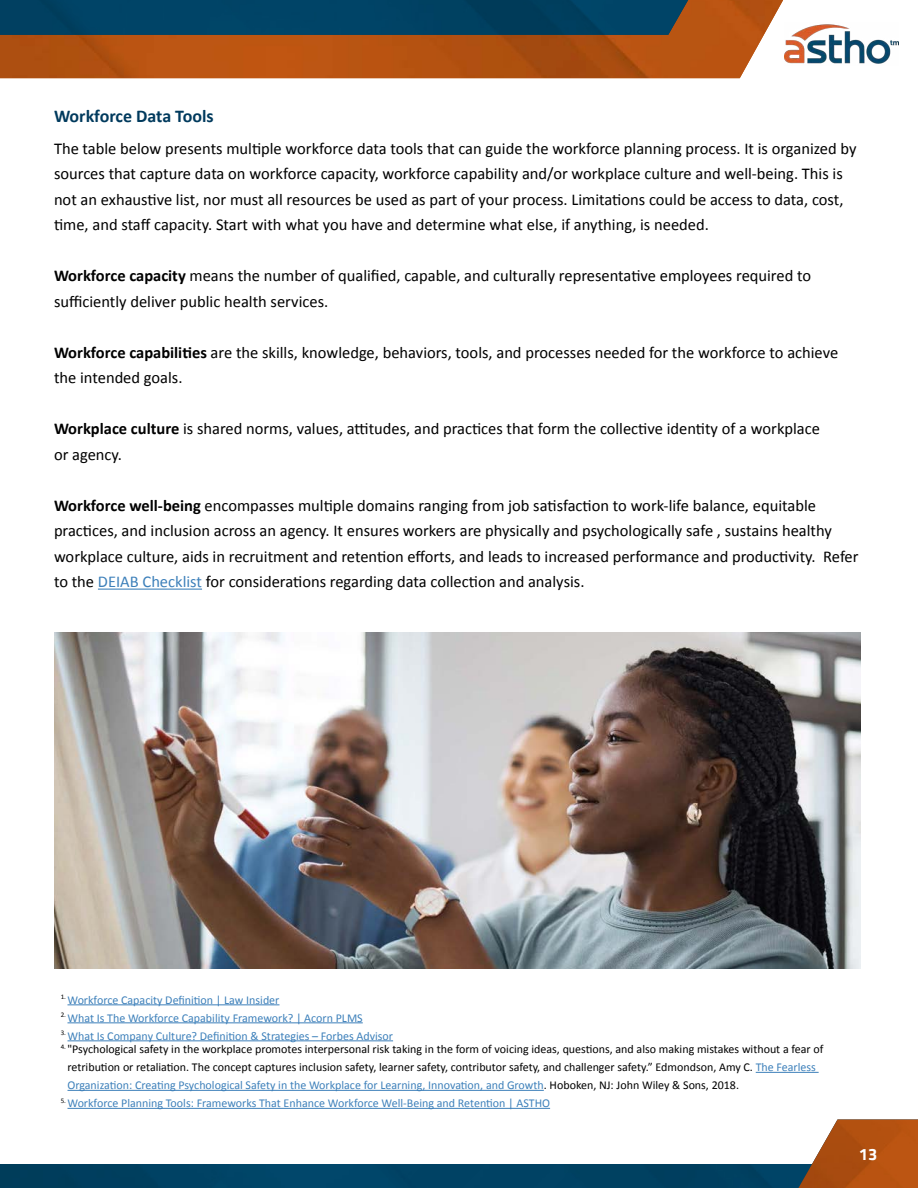
<style>
.page{position:relative;width:918px;height:1188px;background:#fff}
.page>*{position:absolute;margin:0;border:0;box-sizing:border-box;transform-origin:0 0}
.t1{font:700 18px "Calibri";color:#003a5d}
.Body_Copy_11pt{font:16.5px/25.5px "Calibri";color:#000}
.t2{font:700 16.5px "Sunflower";color:#fff}
.t3{font:12px/18px "Calibri";color:#000}
.t4{font:12px "Calibri";color:#3d80ba}
.s1{font-weight:700}
.s2{color:#3d80ba}
</style>
<div class="page">
<div style="left:0;top:1165px;width:783px;height:23px;background:#004264"></div>
<img style="left:783px;top:1119px;width:135px;height:69px">
<img style="left:0;top:0;width:785px;height:78px">
<img style="left:0;top:0;width:704px;height:35px">
<img style="left:785px;top:24px;width:113px;height:40px">
<hr style="left:98px;top:589px;width:104px;height:1px;background:#3d80ba">
<hr style="left:68px;top:1004px;width:211px;height:1px;background:#3d80ba">
<hr style="left:68px;top:1022px;width:295px;height:1px;background:#3d80ba">
<hr style="left:68px;top:1040px;width:325px;height:1px;background:#3d80ba">
<hr style="left:756px;top:1072px;width:63px;height:1px;background:#3d80ba">
<hr style="left:68px;top:1090px;width:476px;height:1px;background:#3d80ba">
<hr style="left:68px;top:1108px;width:482px;height:1px;background:#3d80ba">
<img style="left:54px;top:632px;width:807px;height:337px">
<h3 class="t1" style="left:54px;top:104px;width:161px">Workforce Data Tools</h3>
<p class="Body_Copy_11pt" style="left:54px;top:136px;width:804px">The table below presents multiple workforce data tools that can guide the workforce planning process. It is organized by sources that capture data on workforce capacity, workforce capability and/or workplace culture and well-being. This is not an exhaustive list, nor must all resources be used as part of your process. Limitations could be access to data, cost, time, and staff capacity. Start with what you have and determine what else, if anything, is needed.</p>
<p class="Body_Copy_11pt" style="left:54px;top:263px;width:759px"><span class="s1">Workforce capacity</span> means the number of qualified, capable, and culturally representative employees required to sufficiently deliver public health services.</p>
<p class="Body_Copy_11pt" style="left:54px;top:340px;width:786px"><span class="s1">Workforce capabilities</span> are the skills, knowledge, behaviors, tools, and processes needed for the workforce to achieve the intended goals.</p>
<p class="Body_Copy_11pt" style="left:54px;top:416px;width:768px"><span class="s1">Workplace culture</span> is shared norms, values, attitudes, and practices that form the collective identity of a workplace or agency.</p>
<p class="Body_Copy_11pt" style="left:54px;top:493px;width:806px"><span class="s1">Workforce well-being</span> encompasses multiple domains ranging from job satisfaction to work-life balance, equitable practices, and inclusion across an agency. It ensures workers are physically and psychologically safe , sustains healthy workplace culture, aids in recruitment and retention efforts, and leads to increased performance and productivity. Refer to the <span class="s2">DEIAB Checklist</span> for considerations regarding data collection and analysis.</p>
<p class="t4" style="left:61px;top:992px;width:220px"><sup>1.</sup> Workforce Capacity Definition | Law Insider</p>
<p class="t4" style="left:61px;top:1010px;width:304px"><sup>2.</sup> What Is The Workforce Capability Framework? | Acorn PLMS</p>
<p class="t4" style="left:61px;top:1028px;width:334px"><sup>3.</sup> What Is Company Culture? Definition &amp; Strategies – Forbes Advisor</p>
<p class="t3" style="left:68px;top:1040px;width:757px;text-indent:-7px"><sup>4.</sup> "Psychological safety in the workplace promotes interpersonal risk taking in the form of voicing ideas, questions, and also making mistakes without a fear of retribution or retaliation. The concept captures inclusion safety, learner safety, contributor safety, and challenger safety.” Edmondson, Amy C. <span class="s2">The Fearless<br>Organization: Creating Psychological Safety in the Workplace for Learning, Innovation, and Growth</span>. Hoboken, NJ: John Wiley &amp; Sons, 2018.</p>
<p class="t4" style="left:61px;top:1095px;width:491px"><sup>5.</sup> Workforce Planning Tools: Frameworks That Enhance Workforce Well-Being and Retention | ASTHO</p>
<p class="t2" style="left:859px;top:1146px;width:20px">13</p>
</div>
